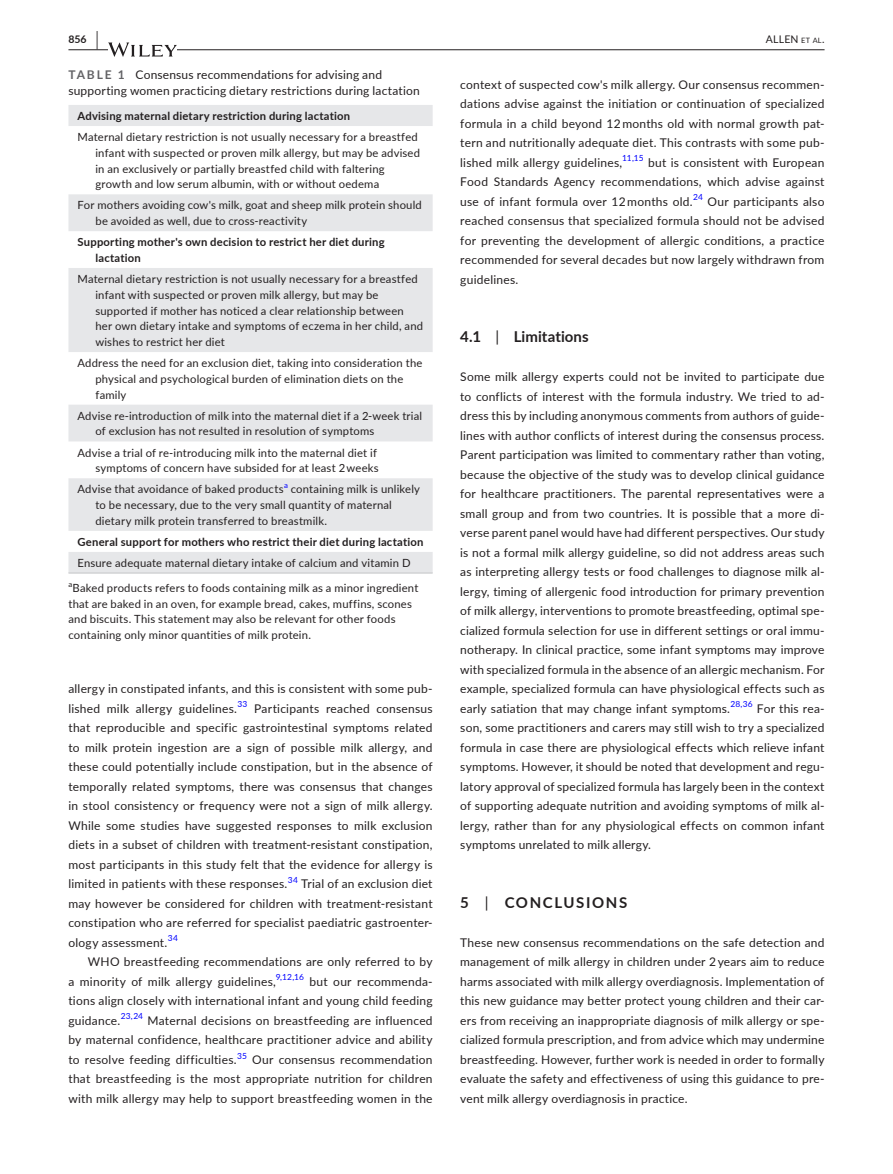
<style>
.page{position:relative;width:893px;height:1174px;background:#fff}
.page>*{position:absolute;margin:0;border:0;box-sizing:border-box;transform-origin:0 0}
.t1{font:700 15px "Lato";letter-spacing:.005em;color:#231f20}
.t2{font:700 15px "Lato";letter-spacing:.11em;color:#231f20}
.t3{font:12px/19.5px "Lato";letter-spacing:.02em;color:#231f20;text-align:justify}
.t4{font:11.25px/15.8px "Lato";letter-spacing:.015em;color:#231f20}
.t5{font:700 11.25px/15.8px "Lato";letter-spacing:.02em;color:#231f20}
.t6{font:10.5px "Lato";letter-spacing:.02em;color:#231f20}
.t7{font:700 10.5px "Lato";color:#231f20}
.t8{font:8.4px "Lato";letter-spacing:.02em;color:#00f}
.t9{font:7.8px "Lato";color:#00f}
.t10{font:7.8px "Lato";color:#231f20}
.s1{font-size:19.5px}
.s2{font-size:7.35px}
.s3{font-weight:700;color:#636366}
.s4{font-weight:400}
</style>
<div class="page">
<hr style="left:68px;top:49px;width:756px;height:1px;background:#231f20">
<svg style="left:108px;top:42px;width:69px;height:15px"></svg>
<svg style="left:68px;top:105px;width:365px;height:467px;fill:#e6e7e9"></svg>
<hr style="left:68px;top:572px;width:365px;height:2px;background:#d1d2d4">
<p class="t7" style="left:68px;top:31px;width:31px">856 <span class="s1">|</span></p>
<p class="t6" style="left:766px;top:31px;width:60px">ALLEN <span class="s2">et al</span>.</p>
<p class="t3" style="left:68px;top:66px;width:353px;line-height:16.5px"><span class="s3">TABLE 1</span> Consensus recommendations for advising and supporting women practicing dietary restrictions during lactation</p>
<p class="t5" style="left:77px;top:108px;width:274px">Advising maternal dietary restriction during lactation</p>
<p class="t4" style="left:95px;top:129px;width:326px;text-indent:-18px">Maternal dietary restriction is not usually necessary for a breastfed infant with suspected or proven milk allergy, but may be advised in an exclusively or partially breastfed child with faltering growth and low serum albumin, with or without oedema</p>
<p class="t4" style="left:95px;top:197px;width:328px;text-indent:-18px">For mothers avoiding cow's milk, goat and sheep milk protein should be avoided as well, due to cross-reactivity</p>
<p class="t5" style="left:95px;top:234px;width:291px;text-indent:-18px">Supporting mother's own decision to restrict her diet during lactation</p>
<p class="t4" style="left:95px;top:271px;width:329px;text-indent:-18px">Maternal dietary restriction is not usually necessary for a breastfed infant with suspected or proven milk allergy, but may be supported if mother has noticed a clear relationship between her own dietary intake and symptoms of eczema in her child, and wishes to restrict her diet</p>
<p class="t4" style="left:95px;top:355px;width:328px;text-indent:-18px">Address the need for an exclusion diet, taking into consideration the physical and psychological burden of elimination diets on the family</p>
<p class="t4" style="left:95px;top:407px;width:328px;text-indent:-18px">Advise re-introduction of milk into the maternal diet if a 2-week trial of exclusion has not resulted in resolution of symptoms</p>
<p class="t4" style="left:77px;top:444px;width:303px;text-align:right">Advise a trial of re-introducing milk into the maternal diet if symptoms of concern have subsided for at least 2 weeks</p>
<p class="t4" style="left:77px;top:481px;width:208px">Advise that avoidance of baked products</p>
<p class="t9" style="left:284px;top:480px;width:5px">a</p>
<p class="t4" style="left:95px;top:481px;width:326px;text-indent:195px">containing milk is unlikely to be necessary, due to the very small quantity of maternal dietary milk protein transferred to breastmilk.</p>
<p class="t5" style="left:77px;top:533px;width:347px">General support for mothers who restrict their diet during lactation</p>
<p class="t4" style="left:77px;top:554px;width:335px">Ensure adequate maternal dietary intake of calcium and vitamin D</p>
<p class="t10" style="left:68px;top:578px;width:5px">a</p>
<p class="t4" style="left:68px;top:579px;width:351px;text-indent:4px">Baked products refers to foods containing milk as a minor ingredient that are baked in an oven, for example bread, cakes, muffins, scones and biscuits. This statement may also be relevant for other foods containing only minor quantities of milk protein.</p>
<p class="t3" style="left:68px;top:678px;width:366px">allergy in constipated infants, and this is consistent with some pub&shy;lished milk allergy guidelines.</p>
<p class="t8" style="left:237px;top:698px;width:12px">33</p>
<p class="t3" style="left:68px;top:698px;width:366px;text-indent:186px">Participants reached consensus that reproducible and specific gastrointestinal symptoms related to milk protein ingestion are a sign of possible milk allergy, and these could potentially include constipation, but in the absence of temporally related symptoms, there was consensus that changes in stool consistency or frequency were not a sign of milk allergy.<br>While some studies have suggested responses to milk exclusion diets in a subset of children with treatment-resistant constipation, most participants in this study felt that the evidence for allergy is limited in patients with these responses.<sup>34</sup> Trial of an exclusion diet may however be considered for children with treatment-resistant constipation who are referred for specialist paediatric gastroenter&shy;ology assessment.</p>
<p class="t8" style="left:168px;top:932px;width:12px">34</p>
<p class="t3" style="left:68px;top:951px;width:366px;text-indent:20px">WHO breastfeeding recommendations are only referred to by a minority of milk allergy guidelines,<sup>9,12,16</sup> but our recommenda&shy;tions align closely with international infant and young child feeding guidance.<sup>23,24</sup> Maternal decisions on breastfeeding are influenced by maternal confidence, healthcare practitioner advice and ability to resolve feeding difficulties.<sup>35</sup> Our consensus recommendation that breastfeeding is the most appropriate nutrition for children with milk allergy may help to support breastfeeding women in the</p>
<p class="t3" style="left:460px;top:74px;width:366px">context of suspected cow's milk allergy. Our consensus recommen&shy;dations advise against the initiation or continuation of specialized formula in a child beyond 12 months old with normal growth pat&shy;tern and nutritionally adequate diet. This contrasts with some pub&shy;lished milk allergy guidelines,</p>
<p class="t8" style="left:622px;top:152px;width:23px">11,15</p>
<p class="t3" style="left:460px;top:152px;width:366px;text-indent:188px">but is consistent with European Food Standards Agency recommendations, which advise against use of infant formula over 12 months old.</p>
<p class="t8" style="left:693px;top:191px;width:11px">24</p>
<p class="t3" style="left:460px;top:191px;width:366px;text-indent:247px">Our participants also reached consensus that specialized formula should not be advised for preventing the development of allergic conditions, a practice recommended for several decades but now largely withdrawn from guidelines.</p>
<p class="t1" style="left:460px;top:326px;width:130px">4.1 <span class="s4">|</span> Limitations</p>
<p class="t3" style="left:460px;top:366px;width:366px">Some milk allergy experts could not be invited to participate due to conflicts of interest with the formula industry. We tried to ad&shy;dress this by including anonymous comments from authors of guide&shy;lines with author conflicts of interest during the consensus process.<br>Parent participation was limited to commentary rather than voting, because the objective of the study was to develop clinical guidance for healthcare practitioners. The parental representatives were a small group and from two countries. It is possible that a more di&shy;verse parent panel would have had different perspectives. Our study is not a formal milk allergy guideline, so did not address areas such as interpreting allergy tests or food challenges to diagnose milk al&shy;lergy, timing of allergenic food introduction for primary prevention of milk allergy, interventions to promote breastfeeding, optimal spe&shy;cialized formula selection for use in different settings or oral immu&shy;notherapy. In clinical practice, some infant symptoms may improve with specialized formula in the absence of an allergic mechanism. For example, specialized formula can have physiological effects such as early satiation that may change infant symptoms.</p>
<p class="t8" style="left:730px;top:698px;width:24px">28,36</p>
<p class="t3" style="left:460px;top:698px;width:366px;text-indent:297px">For this rea&shy;son, some practitioners and carers may still wish to try a specialized formula in case there are physiological effects which relieve infant symptoms. However, it should be noted that development and regu&shy;latory approval of specialized formula has largely been in the context of supporting adequate nutrition and avoiding symptoms of milk al&shy;lergy, rather than for any physiological effects on common infant symptoms unrelated to milk allergy.</p>
<p class="t2" style="left:460px;top:891px;width:168px">5 <span class="s4">|</span> CONCLUSIONS</p>
<p class="t3" style="left:460px;top:932px;width:366px">These new consensus recommendations on the safe detection and management of milk allergy in children under 2 years aim to reduce harms associated with milk allergy overdiagnosis. Implementation of this new guidance may better protect young children and their car&shy;ers from receiving an inappropriate diagnosis of milk allergy or spe&shy;cialized formula prescription, and from advice which may undermine breastfeeding. However, further work is needed in order to formally evaluate the safety and effectiveness of using this guidance to pre&shy;vent milk allergy overdiagnosis in practice.</p>
</div>
